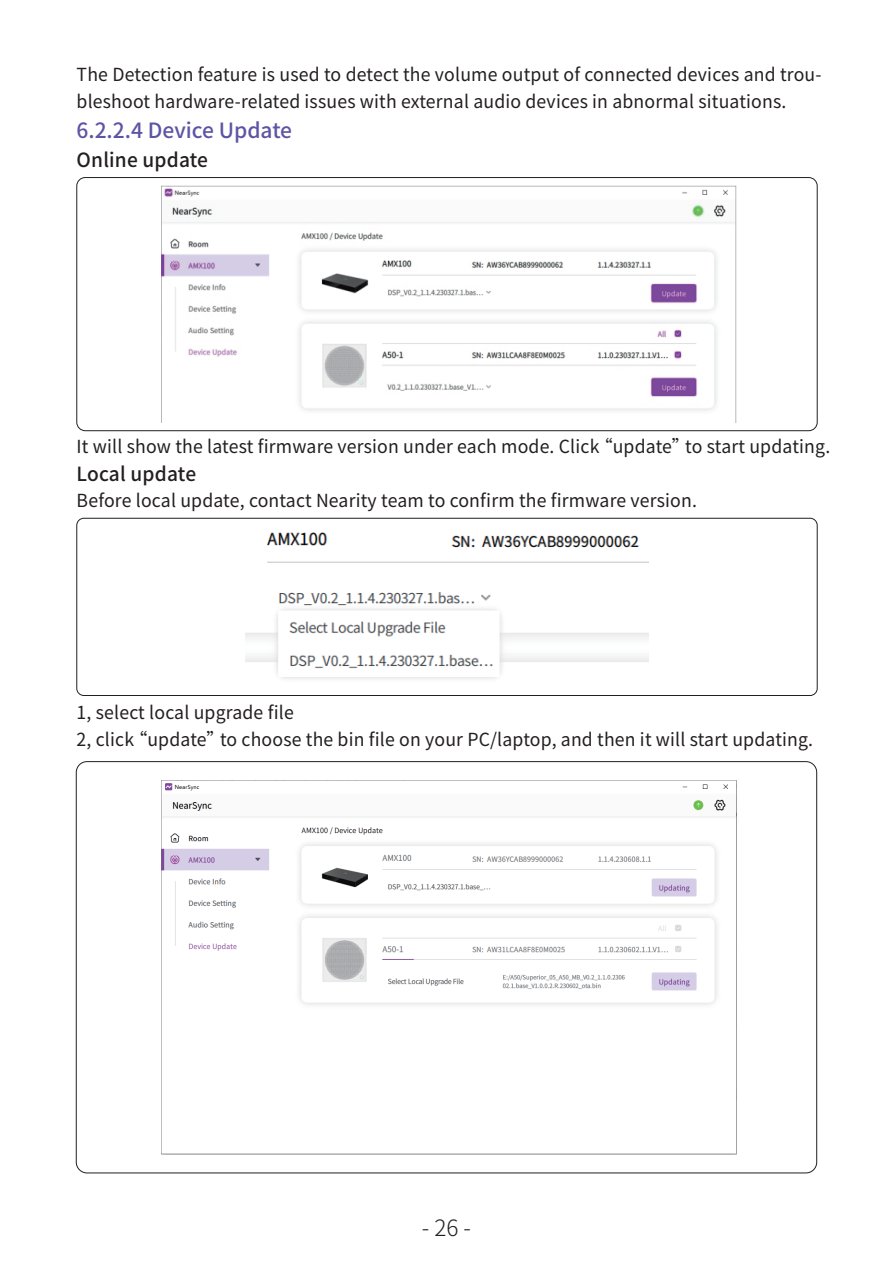
<style>
.page{position:relative;width:893px;height:1263px;background:#fff}
.page>*{position:absolute;margin:0;border:0;box-sizing:border-box;transform-origin:0 0}
.t1{font:300 22.5px "Source Han Sans CN";color:#231f20}
.t2{font:500 21px "Source Han Sans CN";color:#5d55a4}
.t3{font:500 19.5px "Source Han Sans CN";letter-spacing:.01em;color:#231f20}
.t4{font:18px/27px "Source Han Sans CN";letter-spacing:.01em;color:#231f20}
</style>
<div class="page">
<div style="left:76px;top:177px;width:742px;height:254px;border:1px solid #231f20;border-radius:8px"></div>
<div style="left:76px;top:518px;width:742px;height:178px;border:1px solid #231f20;border-radius:7px"></div>
<img style="left:162px;top:186px;width:574px;height:237px">
<img style="left:246px;top:532px;width:402px;height:147px">
<img style="left:162px;top:780px;width:574px;height:374px">
<p class="t4" style="left:77px;top:62px;width:746px">The Detection feature is used to detect the volume output of connected devices and trou&shy;bleshoot hardware-related issues with external audio devices in abnormal situations.</p>
<p class="t2" style="left:76px;top:119px;width:217px">6.2.2.4 Device Update</p>
<p class="t3" style="left:77px;top:149px;width:133px">Online update</p>
<p class="t4" style="left:77px;top:433px;width:755px">It will show the latest firmware version under each mode. Click “update”to start updating.</p>
<p class="t3" style="left:77px;top:463px;width:121px">Local update</p>
<p class="t4" style="left:77px;top:487px;width:622px">Before local update, contact Nearity team to confirm the firmware version.</p>
<p class="t4" style="left:77px;top:699px;width:738px">1, select local upgrade file<br>2, click “update”to choose the bin file on your PC/laptop, and then it will start updating.</p>
<p class="t1" style="left:422px;top:1214px;width:51px">- 26 -</p>
</div>
